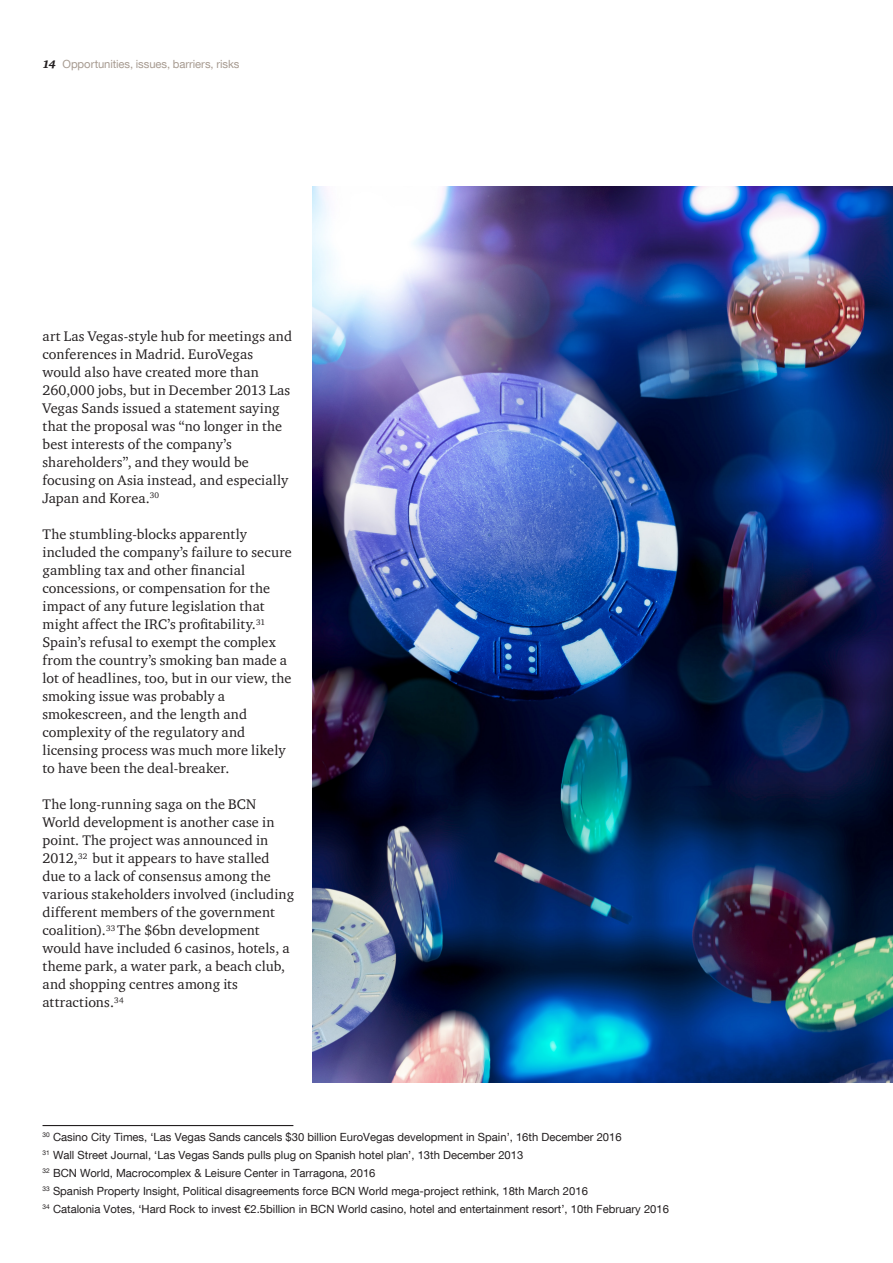
<style>
.page{position:relative;width:893px;height:1263px;background:#fff}
.page>*{position:absolute;margin:0;border:0;box-sizing:border-box;transform-origin:0 0}
.Body_text_full{font:14.25px/18px "ITC Charter Com";letter-spacing:.005em;color:#231f20}
.Footnote{font:11.25px "Helvetica Neue LT Com";color:#231f20}
.t1{font:11.25px "Helvetica Neue LT Com";letter-spacing:-.005em;color:#a79b91}
.s1{font-family:"ITC Charter Com";font-weight:900;font-style:italic;color:#231f20}
</style>
<div class="page">
<hr style="left:43px;top:1125px;width:250px;height:1px;background:#231f20">
<img style="left:312px;top:186px;width:581px;height:896px">
<p class="t1" style="left:43px;top:57px;width:198px"><span class="s1">14</span> Opportunities, issues, barriers, risks</p>
<p class="Body_text_full" style="left:43px;top:327px;width:251px">art Las Vegas-style hub for meetings and conferences in Madrid. EuroVegas would also have created more than 260,000 jobs, but in December 2013 Las Vegas Sands issued a statement saying that the proposal was “no longer in the best interests of the company’s shareholders”, and they would be focusing on Asia instead, and especially Japan and Korea.<sup>30</sup></p>
<p class="Body_text_full" style="left:43px;top:525px;width:251px">The stumbling-blocks apparently included the company’s failure to secure gambling tax and other financial concessions, or compensation for the impact of any future legislation that might affect the IRC’s profitability.<sup>31<br></sup>Spain’s refusal to exempt the complex from the country’s smoking ban made a lot of headlines, too, but in our view, the smoking issue was probably a smokescreen, and the length and complexity of the regulatory and licensing process was much more likely to have been the deal-breaker.</p>
<p class="Body_text_full" style="left:43px;top:795px;width:253px">The long-running saga on the BCN World development is another case in point. The project was announced in 2012,<sup>32</sup> but it appears to have stalled due to a lack of consensus among the various stakeholders involved (including different members of the government coalition).<sup>33</sup> The $6bn development would have included 6 casinos, hotels, a theme park, a water park, a beach club, and shopping centres among its attractions.<sup>34</sup></p>
<p class="Footnote" style="left:43px;top:1130px;width:581px"><sup>30</sup> Casino City Times, ‘Las Vegas Sands cancels $30 billion EuroVegas development in Spain’, 16th December 2016</p>
<p class="Footnote" style="left:43px;top:1148px;width:482px"><sup>31</sup> Wall Street Journal, ‘Las Vegas Sands pulls plug on Spanish hotel plan’, 13th December 2013</p>
<p class="Footnote" style="left:43px;top:1166px;width:334px"><sup>32</sup> BCN World, Macrocomplex &amp; Leisure Center in Tarragona, 2016</p>
<p class="Footnote" style="left:43px;top:1184px;width:547px"><sup>33</sup> Spanish Property Insight, Political disagreements force BCN World mega-project rethink, 18th March 2016</p>
<p class="Footnote" style="left:43px;top:1202px;width:628px"><sup>34</sup> Catalonia Votes, ‘Hard Rock to invest €2.5billion in BCN World casino, hotel and entertainment resort’, 10th February 2016</p>
</div>
